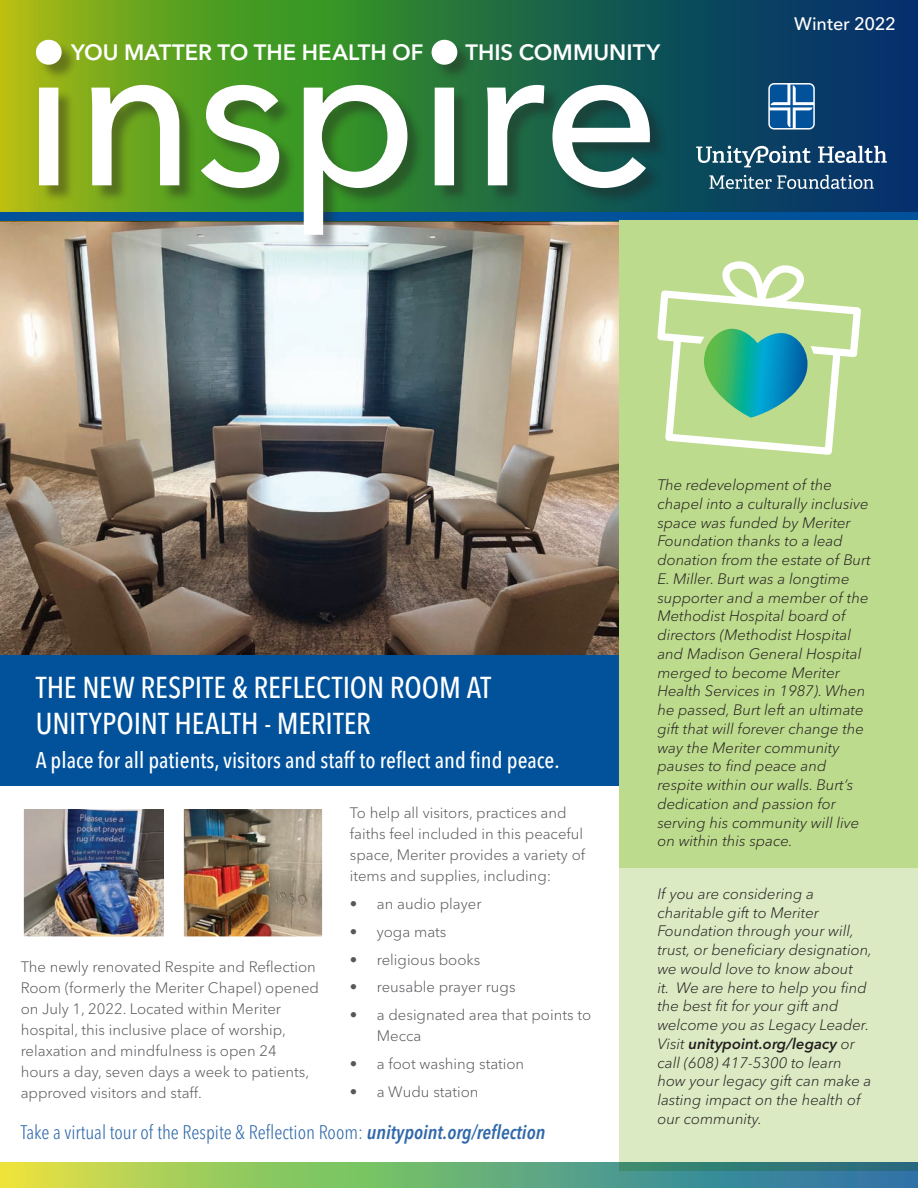
<style>
.page{position:relative;width:918px;height:1188px;background:#fff}
.page>*{position:absolute;margin:0;border:0;box-sizing:border-box;transform-origin:0 0}
.t1{font:500 206.25px "Avenir Next LT Pro";color:#fff}
.t2{font:500 condensed 30px/36px "Avenir Next LT Pro";letter-spacing:-.005em;color:#fff}
.t3{font:500 condensed 22.5px "Avenir Next LT Pro";color:#fff}
.t4{font:600 22.05px "Avenir Next LT Pro";color:#fff}
.t5{font:300 condensed 19.5px "Avenir Next LT Pro";color:#2f68aa}
.t6{font:500 18px "Avenir Next LT Pro";letter-spacing:-.005em;color:#fff}
.t7{font:italic 300 15px/18.8px "Avenir Next LT Pro";color:#231f20}
.t8{font:300 15px/21px "Avenir Next LT Pro";color:#57585a}
.s1{font-weight:600;font-style:italic}
.s2{font-weight:600}
</style>
<div class="page">
<div style="left:619px;top:862px;width:299px;height:309px;background:#dbeac3"></div>
<img style="left:0;top:221px;width:619px;height:434px">
<svg style="left:0;top:0;width:918px;height:212px;background:#2b624a"></svg>
<svg style="left:768px;top:83px;width:47px;height:47px"></svg>
<svg style="left:696px;top:146px;width:115px;height:21px"></svg>
<svg style="left:818px;top:146px;width:69px;height:17px"></svg>
<svg style="left:709px;top:175px;width:165px;height:14px;background:#507590"></svg>
<div style="left:0;top:212px;width:918px;height:8px;background:#01529b"></div>
<div style="left:38px;top:42px;width:629px;height:210px;background:#231f20;opacity:.4"></div>
<svg style="left:0;top:1162px;width:918px;height:26px;background:#71ad73"></svg>
<img style="left:25px;top:810px;width:138px;height:126px">
<div style="left:21px;top:806px;width:147px;height:134px;border:3px solid #fff"></div>
<img style="left:185px;top:810px;width:136px;height:126px">
<div style="left:181px;top:806px;width:144px;height:134px;border:3px solid #fff"></div>
<div style="left:0;top:655px;width:627px;height:130px;background:#01529b"></div>
<div style="left:619px;top:220px;width:299px;height:648px;background:#bddb8d"></div>
<svg style="left:657px;top:261px;width:204px;height:194px"></svg>
<h1 class="t1" style="left:22px;top:-11px;width:640px">inspire</h1>
<h3 class="t4" style="left:71px;top:39px;width:354px">YOU MATTER TO THE HEALTH OF</h3>
<h3 class="t4" style="left:466px;top:39px;width:196px">THIS COMMUNITY</h3>
<p class="t6" style="left:794px;top:12px;width:103px">Winter 2022</p>
<h2 class="t2" style="left:36px;top:669px;width:457px">THE NEW RESPITE &amp; REFLECTION ROOM AT<br>UNITYPOINT HEALTH - MERITER</h2>
<h3 class="t3" style="left:36px;top:746px;width:525px">A place for all patients, visitors and staff to reflect and find peace.</h3>
<p class="t8" style="left:350px;top:803px;width:237px">To help all visitors, practices and faiths feel included in this peaceful space, Meriter provides a variety of items and supplies, including:</p>
<p class="t8" style="left:350px;top:893px;width:133px">• an audio player</p>
<p class="t8" style="left:350px;top:921px;width:98px">• yoga mats</p>
<p class="t8" style="left:350px;top:949px;width:132px">• religious books</p>
<p class="t8" style="left:350px;top:977px;width:167px">• reusable prayer rugs</p>
<p class="t8" style="left:377px;top:1004px;width:216px;text-indent:-27px">• a designated area that points to<br>Mecca</p>
<p class="t8" style="left:350px;top:1053px;width:176px">• a foot washing station</p>
<p class="t8" style="left:350px;top:1081px;width:130px">• a Wudu station</p>
<h3 class="t5" style="left:21px;top:1121px;width:526px">Take a virtual tour of the Respite &amp; Reflection Room: <span class="s1">unitypoint.org/reflection</span></h3>
<p class="t8" style="left:21px;top:956px;width:300px">The newly renovated Respite and Reflection Room (formerly the Meriter Chapel) opened on July 1, 2022. Located within Meriter hospital, this inclusive place of worship, relaxation and mindfulness is open 24<br>hours a day, seven days a week to patients, approved visitors and staff.</p>
<p class="t7" style="left:657px;top:475px;width:215px">The redevelopment of the chapel into a culturally inclusive space was funded by Meriter<br>Foundation thanks to a lead donation from the estate of Burt<br>E. Miller. Burt was a longtime supporter and a member of the<br>Methodist Hospital board of directors (Methodist Hospital and Madison General Hospital merged to become Meriter<br>Health Services in 1987). When he passed, Burt left an ultimate gift that will forever change the way the Meriter community pauses to find peace and respite within our walls. Burt’s dedication and passion for serving his community will live on within this space.</p>
<p class="t7" style="left:657px;top:884px;width:216px">If you are considering a charitable gift to Meriter<br>Foundation through your will, trust, or beneficiary designation, we would love to know about<br>it. We are here to help you find the best fit for your gift and welcome you as Legacy Leader.<br>Visit <span class="s2">unitypoint.org/legacy</span> or call (608) 417-5300 to learn how your legacy gift can make a lasting impact on the health of our community.</p>
</div>
